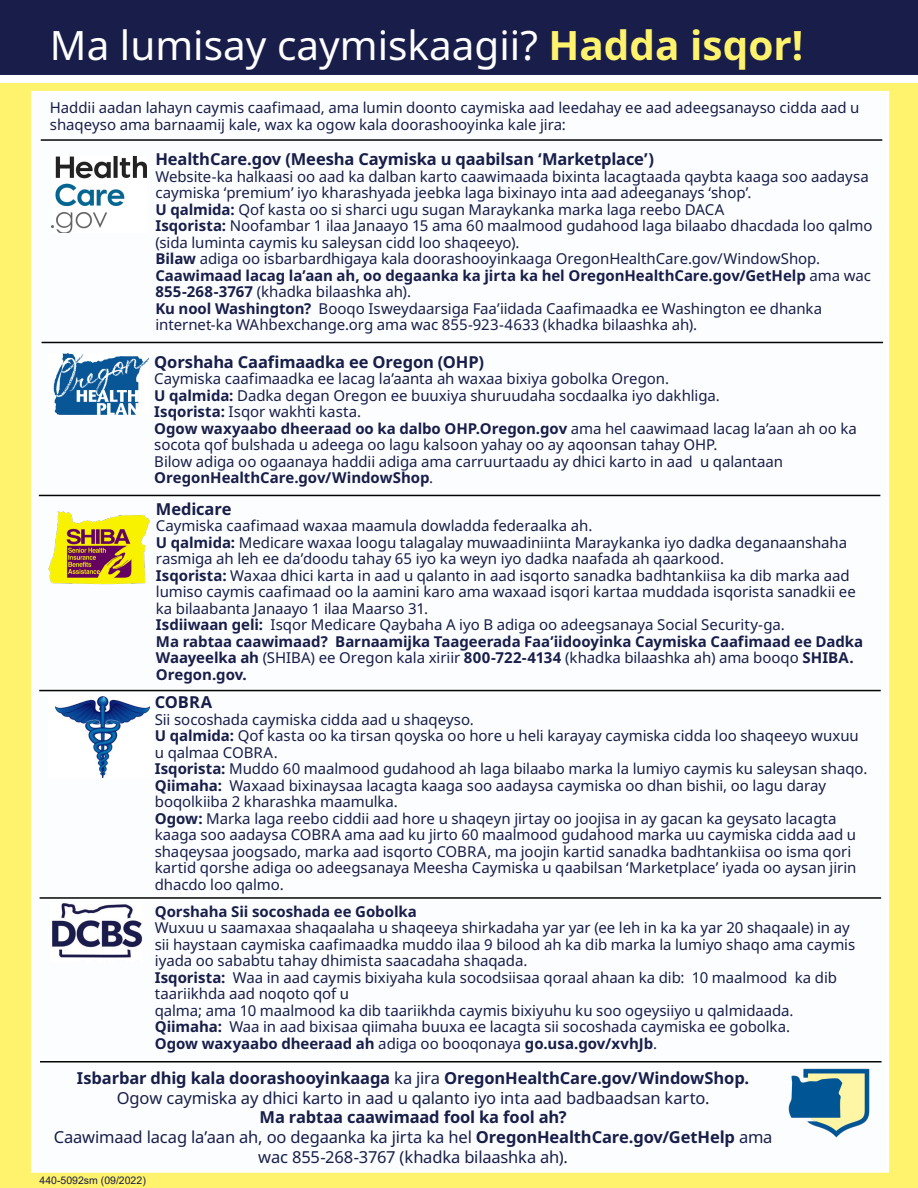
<style>
.page{position:relative;width:918px;height:1188px;background:#fff}
.page>*{position:absolute;margin:0;border:0;box-sizing:border-box;transform-origin:0 0}
.t1{font:40.5px "Noto Sans";color:#fff}
.t2{font:700 16.5px "Noto Sans";letter-spacing:-.01em;color:#181e49}
.t3{font:16.5px/19.8px "Noto Sans";letter-spacing:-.01em;color:#181e49;text-align:center}
.t4{font:15px/16.5px "Noto Sans";letter-spacing:-.005em;color:#181e49}
.t5{font:700 15px/16.5px "Noto Sans";letter-spacing:-.005em;color:#181e49}
.t6{font:10.5px "Arial";color:#181e49}
.s1{font-weight:700;color:#fff26c}
.s2{font-weight:700}
.s3{font-weight:400}
</style>
<div class="page">
<div style="left:0;top:0;width:918px;height:75px;background:#181e49"></div>
<div style="left:0;top:84px;width:918px;height:1104px;background:#fff26c"></div>
<div style="left:31px;top:91px;width:858px;height:1082px;background:#fbfdfe"></div>
<img style="left:53px;top:353px;width:96px;height:61px">
<img style="left:52px;top:156px;width:94px;height:76px">
<img style="left:55px;top:697px;width:95px;height:80px">
<img style="left:49px;top:511px;width:101px;height:73px">
<img style="left:52px;top:903px;width:91px;height:55px">
<hr style="left:42px;top:342px;width:841px;height:1px;background:#040503">
<hr style="left:39px;top:495px;width:841px;height:1px;background:#040503">
<hr style="left:39px;top:690px;width:842px;height:1px;background:#040503">
<hr style="left:40px;top:897px;width:841px;height:2px;background:#040503">
<hr style="left:40px;top:1061px;width:842px;height:2px;background:#040503">
<hr style="left:41px;top:139px;width:841px;height:2px;background:#040503">
<img style="left:788px;top:1068px;width:81px;height:70px">
<p class="t1" style="left:50px;top:22px;width:755px">Ma lumisay caymiskaagii? <span class="s1">Hadda isqor!</span></p>
<p class="t4" style="left:50px;top:100px;width:811px">Haddii aadan lahayn caymis caafimaad, ama lumin doonto caymiska aad leedahay ee aad adeegsanayso cidda aad u shaqeyso ama barnaamij kale, wax ka ogow kala doorashooyinka kale jira:</p>
<p class="t2" style="left:155px;top:150px;width:500px">HealthCare.gov (Meesha Caymiska u qaabilsan ‘Marketplace’)</p>
<p class="t4" style="left:155px;top:168px;width:715px">Website-ka halkaasi oo aad ka dalban karto caawimaada bixinta lacagtaada qaybta kaaga soo aadaysa caymiska ‘premium’ iyo kharashyada jeebka laga bixinayo inta aad adeeganays ‘shop’.</p>
<p class="t4" style="left:155px;top:201px;width:570px"><span class="s2">U qalmida:</span> Qof kasta oo si sharci ugu sugan Maraykanka marka laga reebo DACA</p>
<p class="t4" style="left:155px;top:218px;width:719px"><span class="s2">Isqorista:</span> Noofambar 1 ilaa Janaayo 15 ama 60 maalmood gudahood laga bilaabo dhacdada loo qalmo (sida luminta caymis ku saleysan cidd loo shaqeeyo).</p>
<p class="t4" style="left:155px;top:251px;width:666px"><span class="s2">Bilaw</span> adiga oo isbarbardhigaya kala doorashooyinkaaga OregonHealthCare.gov/WindowShop.</p>
<p class="t5" style="left:155px;top:267px;width:717px">Caawimaad lacag la’aan ah, oo degaanka ka jirta ka hel OregonHealthCare.gov/GetHelp <span class="s3">ama wac<br></span>855-268-3767 <span class="s3">(khadka bilaashka ah).</span></p>
<p class="t4" style="left:155px;top:300px;width:668px"><span class="s2">Ku nool Washington?</span> Booqo Isweydaarsiga Faa’iidada Caafimaadka ee Washington ee dhanka internet-ka WAhbexchange.org ama wac 855-923-4633 (khadka bilaashka ah).</p>
<p class="t2" style="left:154px;top:352px;width:331px">Qorshaha Caafimaadka ee Oregon (OHP)</p>
<p class="t4" style="left:154px;top:371px;width:516px">Caymiska caafimaadka ee lacag la’aanta ah waxaa bixiya gobolka Oregon.</p>
<p class="t4" style="left:154px;top:387px;width:567px"><span class="s2">U qalmida:</span> Dadka degan Oregon ee buuxiya shuruudaha socdaalka iyo dakhliga.</p>
<p class="t4" style="left:154px;top:404px;width:208px"><span class="s2">Isqorista:</span> Isqor wakhti kasta.</p>
<p class="t4" style="left:154px;top:420px;width:704px"><span class="s2">Ogow waxyaabo dheeraad oo ka dalbo OHP.Oregon.gov</span> ama hel caawimaad lacag la’aan ah oo ka socota qof bulshada u adeega oo lagu kalsoon yahay oo ay aqoonsan tahay OHP.</p>
<p class="t4" style="left:154px;top:453px;width:630px">Bilow adiga oo ogaanaya haddii adiga ama carruurtaadu ay dhici karto in aad u qalantaan<br><span class="s2">OregonHealthCare.gov/WindowShop</span>.</p>
<p class="t2" style="left:156px;top:499px;width:77px">Medicare</p>
<p class="t4" style="left:156px;top:518px;width:438px">Caymiska caafimaad waxaa maamula dowladda federaalka ah.</p>
<p class="t4" style="left:156px;top:534px;width:693px"><span class="s2">U qalmida:</span> Medicare waxaa loogu talagalay muwaadiniinta Maraykanka iyo dadka deganaanshaha rasmiga ah leh ee da’doodu tahay 65 iyo ka weyn iyo dadka naafada ah qaarkood.</p>
<p class="t4" style="left:156px;top:567px;width:701px"><span class="s2">Isqorista:</span> Waxaa dhici karta in aad u qalanto in aad isqorto sanadka badhtankiisa ka dib marka aad lumiso caymis caafimaad oo la aamini karo ama waxaad isqori kartaa muddada isqorista sanadkii ee ka bilaabanta Janaayo 1 ilaa Maarso 31.</p>
<p class="t4" style="left:156px;top:617px;width:631px"><span class="s2">Isdiiwaan geli:</span> Isqor Medicare Qaybaha A iyo B adiga oo adeegsanaya Social Security-ga.</p>
<p class="t5" style="left:156px;top:633px;width:709px">Ma rabtaa caawimaad? Barnaamijka Taageerada Faa’iidooyinka Caymiska Caafimaad ee Dadka<br>Waayeelka ah <span class="s3">(SHIBA) ee Oregon kala xiriir</span> 800-722-4134 <span class="s3">(khadka bilaashka ah) ama booqo</span> SHIBA.<br>Oregon.gov.</p>
<p class="t2" style="left:155px;top:693px;width:59px">COBRA</p>
<p class="t4" style="left:155px;top:711px;width:321px">Sii socoshada caymiska cidda aad u shaqeyso.</p>
<p class="t4" style="left:155px;top:728px;width:706px"><span class="s2">U qalmida:</span> Qof kasta oo ka tirsan qoyska oo hore u heli karayay caymiska cidda loo shaqeeyo wuxuu u qalmaa COBRA.</p>
<p class="t4" style="left:155px;top:761px;width:714px"><span class="s2">Isqorista:</span> Muddo 60 maalmood gudahood ah laga bilaabo marka la lumiyo caymis ku saleysan shaqo.</p>
<p class="t4" style="left:155px;top:777px;width:673px"><span class="s2">Qiimaha:</span> Waxaad bixinaysaa lacagta kaaga soo aadaysa caymiska oo dhan bishii, oo lagu daray boqolkiiba 2 kharashka maamulka.</p>
<p class="t4" style="left:155px;top:810px;width:703px"><span class="s2">Ogow:</span> Marka laga reebo ciddii aad hore u shaqeyn jirtay oo joojisa in ay gacan ka geysato lacagta kaaga soo aadaysa COBRA ama aad ku jirto 60 maalmood gudahood marka uu caymiska cidda aad u shaqeysaa joogsado, marka aad isqorto COBRA, ma joojin kartid sanadka badhtankiisa oo isma qori kartid qorshe adiga oo adeegsanaya Meesha Caymiska u qaabilsan ‘Marketplace’ iyada oo aysan jirin dhacdo loo qalmo.</p>
<p class="t5" style="left:155px;top:904px;width:263px">Qorshaha Sii socoshada ee Gobolka</p>
<p class="t4" style="left:155px;top:920px;width:702px">Wuxuu u saamaxaa shaqaalaha u shaqeeya shirkadaha yar yar (ee leh in ka ka yar 20 shaqaale) in ay sii haystaan caymiska caafimaadka muddo ilaa 9 bilood ah ka dib marka la lumiyo shaqo ama caymis iyada oo sababtu tahay dhimista saacadaha shaqada.</p>
<p class="t4" style="left:155px;top:970px;width:684px"><span class="s2">Isqorista:</span> Waa in aad caymis bixiyaha kula socodsiisaa qoraal ahaan ka dib: 10 maalmood ka dib taariikhda aad noqoto qof u</p>
<p class="t4" style="left:155px;top:1003px;width:640px">qalma; ama 10 maalmood ka dib taariikhda caymis bixiyuhu ku soo ogeysiiyo u qalmidaada.</p>
<p class="t4" style="left:155px;top:1019px;width:637px"><span class="s2">Qiimaha:</span> Waa in aad bixisaa qiimaha buuxa ee lacagta sii socoshada caymiska ee gobolka.</p>
<p class="t5" style="left:155px;top:1036px;width:504px">Ogow waxyaabo dheeraad ah <span class="s3">adiga oo booqonaya</span> go.usa.gov/xvhJb<span class="s3">.</span></p>
<p class="t2" style="left:77px;top:1068px;width:674px">Isbarbar dhig kala doorashooyinkaaga <span class="s3">ka jira</span> OregonHealthCare.gov/WindowShop.</p>
<p class="t3" style="left:117px;top:1088px;width:594px">Ogow caymiska ay dhici karto in aad u qalanto iyo inta aad badbaadsan karto.</p>
<p class="t2" style="left:260px;top:1108px;width:309px">Ma rabtaa caawimaad fool ka fool ah?</p>
<p class="t3" style="left:54px;top:1128px;width:720px">Caawimaad lacag la’aan ah, oo degaanka ka jirta ka hel <span class="s2">OregonHealthCare.gov/GetHelp</span> ama wac 855-268-3767 (khadka bilaashka ah).</p>
<p class="t6" style="left:40px;top:1173px;width:108px">440-5092sm (09/2022)</p>
</div>
